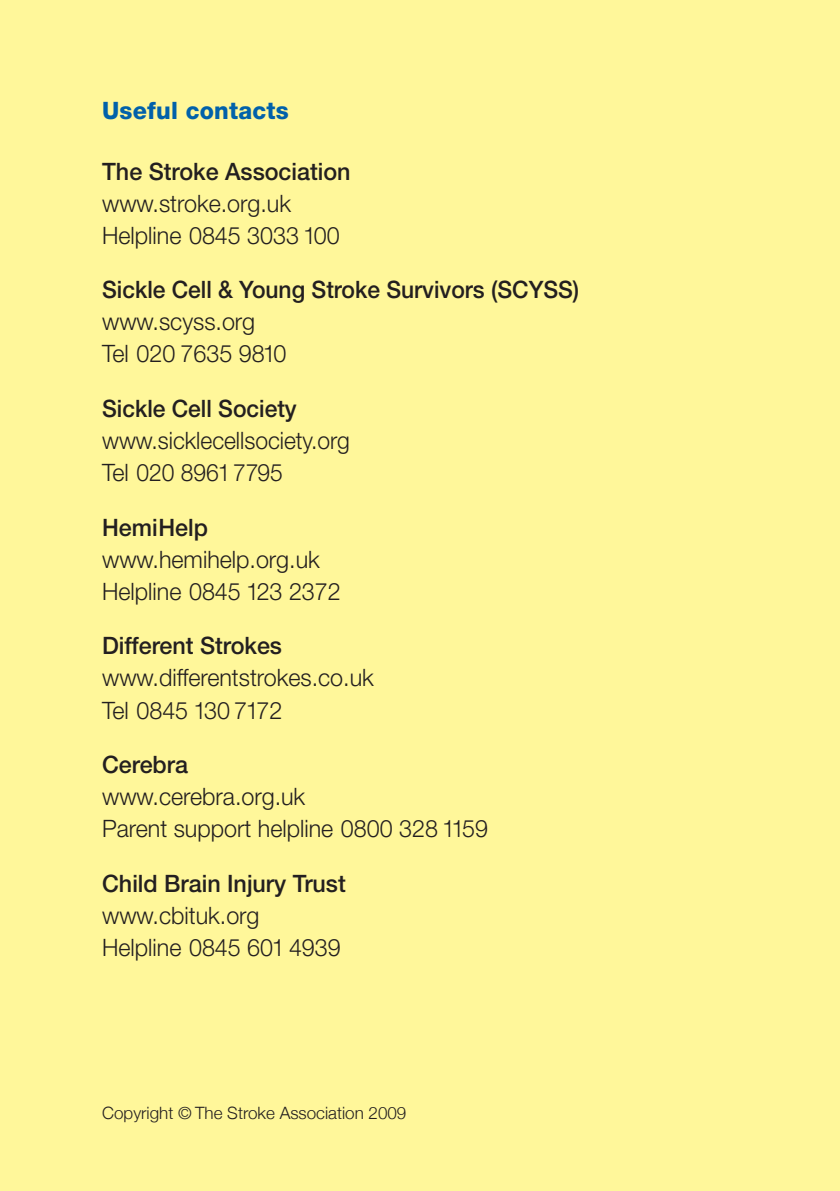
<style>
.page{position:relative;width:840px;height:1191px;background:#fff}
.page>*{position:absolute;margin:0;border:0;box-sizing:border-box;transform-origin:0 0}
.t1{font:300 24px/32px "Helvetica Neue";color:#231f20}
.t2{font:500 24px "Helvetica Neue";color:#231f20}
.t3{font:500 24px "Helvetica Neue";color:#231f20;scale:.95 1}
.t4{font:300 24px/32px "Helvetica Neue";color:#231f20;scale:.95 1}
.t5{font:800 24px "Helvetica Neue";letter-spacing:.01em;color:#0161aa}
.t6{font:300 17px "Helvetica Neue";color:#231f20}
</style>
<div class="page">
<div style="left:0;top:0;width:839px;height:1191px;background:#fff79a"></div>
<p class="t5" style="left:102px;top:102px;width:188px">Useful contacts</p>
<p class="t2" style="left:102px;top:162px;width:250px">The Stroke Association</p>
<p class="t1" style="left:102px;top:189px;width:239px">www.stroke.org.uk<br>Helpline 0845 3033 100</p>
<p class="t3" style="left:102px;top:281px;width:503px">Sickle Cell &amp; Young Stroke Survivors (SCYSS)</p>
<p class="t1" style="left:102px;top:308px;width:186px">www.scyss.org<br>Tel 020 7635 9810</p>
<p class="t3" style="left:102px;top:400px;width:206px">Sickle Cell Society</p>
<p class="t4" style="left:102px;top:427px;width:262px">www.sicklecellsociety.org<br>Tel 020 89617795</p>
<p class="t2" style="left:102px;top:518px;width:107px">HemiHelp</p>
<p class="t1" style="left:102px;top:545px;width:240px">www.hemihelp.org.uk<br>Helpline 0845 123 2372</p>
<p class="t2" style="left:102px;top:637px;width:181px">Different Strokes</p>
<p class="t1" style="left:102px;top:664px;width:273px">www.differentstrokes.co.uk<br>Tel 0845 130 7172</p>
<p class="t2" style="left:102px;top:756px;width:87px">Cerebra</p>
<p class="t1" style="left:102px;top:783px;width:387px">www.cerebra.org.uk<br>Parent support helpline 0800 328 1159</p>
<p class="t2" style="left:102px;top:874px;width:245px">Child Brain Injury Trust</p>
<p class="t1" style="left:102px;top:901px;width:240px">www.cbituk.org<br>Helpline 0845 601 4939</p>
<p class="t6" style="left:102px;top:1103px;width:305px">Copyright © The Stroke Association 2009</p>
</div>
